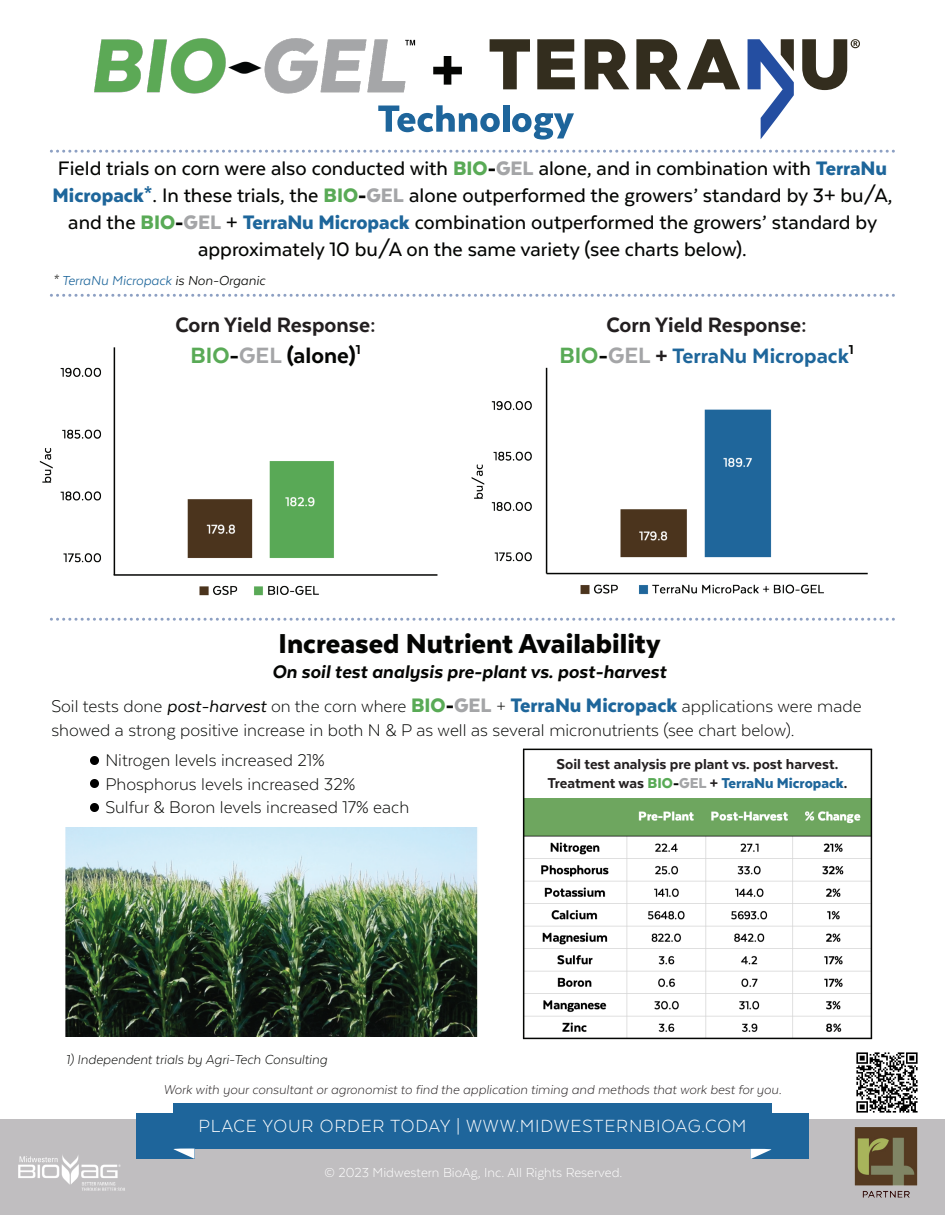
<style>
.page{position:relative;width:945px;height:1215px;background:#fff}
.page>*{position:absolute;margin:0;border:0;box-sizing:border-box;transform-origin:0 0}
.t1{font:900 66px "Texta";color:#040503}
.t2{font:900 31.5px "Texta";color:#040503}
.t3{font:800 25.5px "Texta";color:#040503}
.t4{font:800 24px/30.6px "Texta";color:#231f20;text-align:center}
.t5{font:500 22.5px/27px "Texta";color:#040503;text-align:center}
.t6{font:italic 800 21px "Texta";color:#040503}
.t7{font:300 20.25px "Texta";letter-spacing:.04em;color:#fff}
.t8{font:300 19.5px/23.4px "Texta";color:#040503}
.t9{font:800 16.5px/19.8px "Texta";color:#231f20;text-align:center}
.t10{font:300 15px "Texta";color:#fff}
.t11{font:italic 300 15px "Texta";color:#040503}
.t12{font:italic 15px "Texta";color:#1e669b}
.t13{font:italic 300 14.7px "Texta";color:#231f20}
.s1{font-weight:900;color:#59aa56}
.s2{font-weight:900}
.s3{font-weight:900;color:#a4a5a7}
.s4{font-weight:900;color:#1e669b}
.s5{color:#040503}
.s6{color:#59aa56}
.s7{color:#a4a5a7}
.s8{font-size:25.5px;color:#59aa56}
.s9{font-size:25.5px;color:#040503}
.s10{font-size:25.5px;color:#a4a5a7}
.s11{color:#1e669b}
.s12{font-weight:400;font-style:italic}
.s13{font-weight:900;font-size:22.5px;color:#59aa56}
.s14{font-weight:900;font-size:22.5px}
.s15{font-weight:900;font-size:22.5px;color:#a4a5a7}
.s16{font-weight:900;font-size:22.5px;color:#1e669b}
.s17{font-weight:900;color:#040503}
</style>
<div class="page">
<svg style="left:51px;top:150px;width:843px;height:3px"></svg>
<svg style="left:90px;top:757px;width:8px;height:8px"></svg>
<svg style="left:90px;top:804px;width:8px;height:8px"></svg>
<svg style="left:90px;top:780px;width:8px;height:8px"></svg>
<hr style="left:546px;top:368px;width:1px;height:206px;background:#040503">
<svg style="left:490px;top:39px;width:40px;height:50px"></svg>
<svg style="left:537px;top:39px;width:38px;height:50px"></svg>
<svg style="left:585px;top:39px;width:44px;height:50px"></svg>
<svg style="left:636px;top:39px;width:45px;height:50px"></svg>
<svg style="left:687px;top:39px;width:53px;height:50px"></svg>
<svg style="left:748px;top:39px;width:46px;height:100px"></svg>
<svg style="left:802px;top:39px;width:58px;height:51px"></svg>
<img style="left:94px;top:38px;width:322px;height:56px">
<svg style="left:51px;top:618px;width:843px;height:3px"></svg>
<img style="left:66px;top:828px;width:412px;height:209px">
<hr style="left:114px;top:347px;width:1px;height:228px;background:#040503">
<img style="left:39px;top:351px;width:399px;height:245px">
<div style="left:0;top:1119px;width:945px;height:96px;background:#c0bec0"></div>
<div style="left:173px;top:1103px;width:598px;height:46px;background:#1e659b"></div>
<div style="left:136px;top:1113px;width:59px;height:46px;background:#1e659b"></div>
<div style="left:750px;top:1113px;width:59px;height:46px;background:#1e659b"></div>
<svg style="left:173px;top:1148px;width:22px;height:11px"></svg>
<svg style="left:750px;top:1149px;width:21px;height:10px"></svg>
<img style="left:854px;top:1127px;width:64px;height:71px">
<svg style="left:378px;top:105px;width:122px;height:27px"></svg>
<div style="left:503px;top:105px;width:6px;height:27px;background:#1e659b"></div>
<svg style="left:512px;top:113px;width:62px;height:27px"></svg>
<img style="left:524px;top:799px;width:347px;height:239px">
<hr style="left:523px;top:749px;width:1px;height:289px;background:#040503">
<hr style="left:871px;top:749px;width:1px;height:289px;background:#040503">
<hr style="left:523px;top:749px;width:349px;height:1px;background:#040503">
<hr style="left:523px;top:1038px;width:349px;height:1px;background:#040503">
<svg style="left:51px;top:294px;width:843px;height:3px"></svg>
<img style="left:471px;top:393px;width:397px;height:202px">
<img style="left:18px;top:1155px;width:107px;height:36px">
<img style="left:857px;top:1052px;width:60px;height:60px">
<h1 class="t1" style="left:431px;top:21px;width:34px">+</h1>
<p class="t5" style="left:53px;top:154px;width:841px">Field trials on corn were also conducted with <span class="s1">BIO</span><span class="s2">-</span><span class="s3">GEL</span> alone, and in combination with <span class="s4">TerraNu Micropack*</span>. In these trials, the <span class="s1">BIO</span><span class="s2">-</span><span class="s3">GEL</span> alone outperformed the growers’ standard by 3+ bu/A, and the <span class="s1">BIO</span><span class="s2">-</span><span class="s3">GEL</span> + <span class="s4">TerraNu Micropack</span> combination outperformed the growers’ standard by approximately 10 bu/A on the same variety (see charts below).</p>
<p class="t12" style="left:53px;top:269px;width:214px"><span class="s5">*</span> TerraNu Micropack <span class="s5">is Non-Organic</span></p>
<p class="t4" style="left:175px;top:309px;width:202px">Corn Yield Response:</p>
<p class="t3" style="left:191px;top:336px;width:172px"><span class="s6">BIO</span>-<span class="s7">GEL</span> (alone)<sup>1</sup></p>
<p class="t4" style="left:559px;top:309px;width:296px">Corn Yield Response:<br><span class="s8">BIO</span><span class="s9">-</span><span class="s10">GEL</span> + <span class="s11">TerraNu Micropack</span><sup>1</sup></p>
<h2 class="t2" style="left:279px;top:620px;width:383px">Increased Nutrient Availability</h2>
<p class="t6" style="left:272px;top:656px;width:396px">On soil test analysis pre-plant vs. post-harvest</p>
<p class="t8" style="left:51px;top:694px;width:812px">Soil tests done <span class="s12">post-harvest</span> on the corn where <span class="s13">BIO</span><span class="s14">-</span><span class="s15">GEL</span> + <span class="s16">TerraNu Micropack</span> applications were made showed a strong positive increase in both N &amp; P as well as several micronutrients (see chart below).</p>
<p class="t8" style="left:105px;top:748px;width:306px">Nitrogen levels increased 21%<br>Phosphorus levels increased 32%<br>Sulfur &amp; Boron levels increased 17% each</p>
<p class="t9" style="left:548px;top:753px;width:301px">Soil test analysis pre plant vs. post harvest.<br>Treatment was <span class="s1">BIO</span><span class="s17">-</span><span class="s3">GEL</span> + <span class="s4">TerraNu Micropack</span>.</p>
<p class="t11" style="left:66px;top:1049px;width:263px">1) Independent trials by Agri-Tech Consulting</p>
<p class="t13" style="left:163px;top:1079px;width:620px">Work with your consultant or agronomist to find the application timing and methods that work best for you.</p>
<p class="t7" style="left:198px;top:1111px;width:550px">PLACE YOUR ORDER TODAY | WWW.MIDWESTERNBIOAG.COM</p>
<p class="t10" style="left:325px;top:1161px;width:299px">© 2023 Midwestern BioAg, Inc. All Rights Reserved.</p>
</div>
